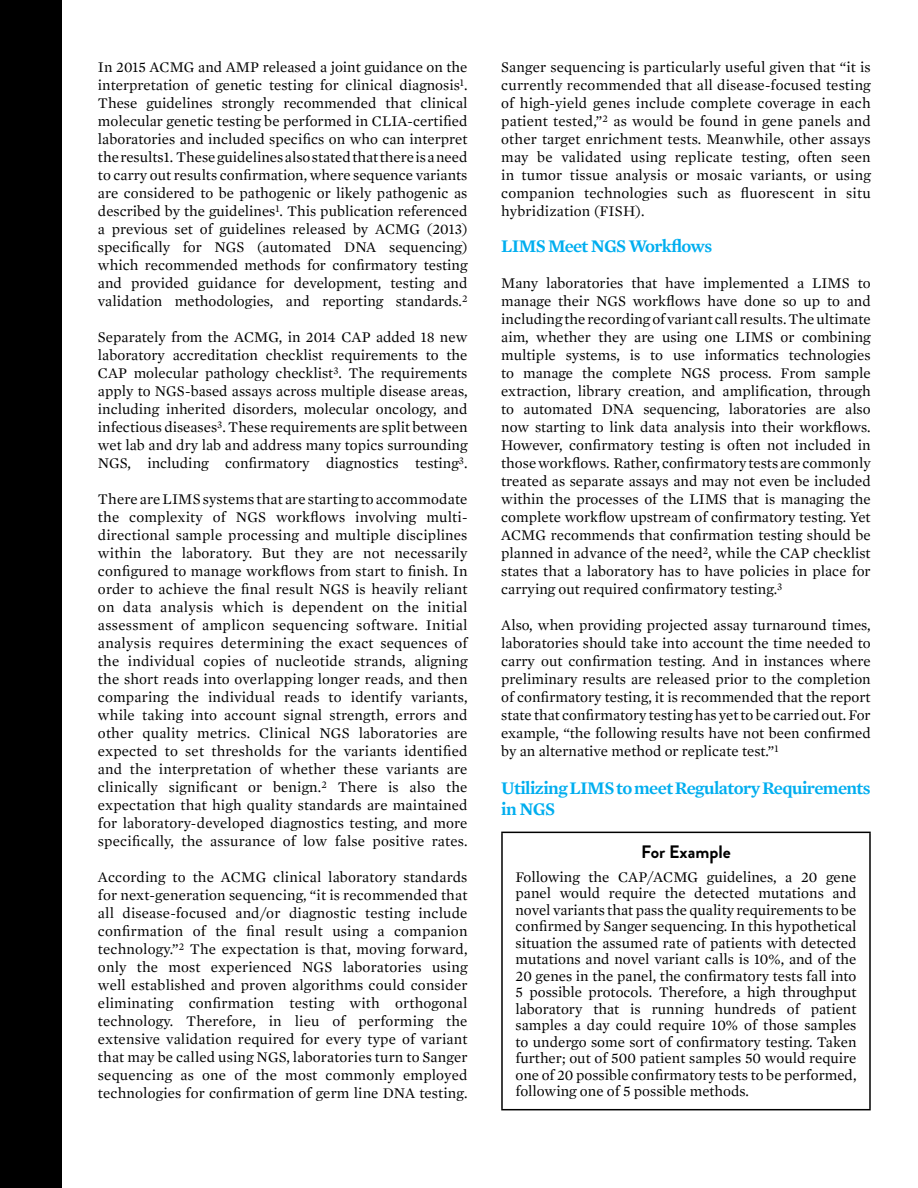
<style>
.page{position:relative;width:918px;height:1188px;background:#fff}
.page>*{position:absolute;margin:0;border:0;box-sizing:border-box;transform-origin:0 0}
.t1{font:600 18px/21px "Mercury Text G1";letter-spacing:-.03em;color:#00aeef}
.t2{font:700 18px "Brandon Grotesque";color:#000}
.t3{font:15px/18px "Mercury Text G1";color:#000;text-align:justify}
</style>
<div class="page">
<div style="left:0;top:0;width:62px;height:1188px;background:#000"></div>
<hr style="left:501px;top:832px;width:370px;height:1px;background:#000">
<hr style="left:501px;top:833px;width:2px;height:276px;background:#000">
<hr style="left:869px;top:833px;width:2px;height:276px;background:#000">
<hr style="left:501px;top:1109px;width:370px;height:1px;background:#000">
<p class="t3" style="left:98px;top:58px;width:371px">In 2015 ACMG and AMP released a joint guidance on the</p>
<p class="t3" style="left:98px;top:76px;width:371px">interpretation of genetic testing for clinical diagnosis<sup>1</sup>.<br>These guidelines strongly recommended that clinical</p>
<p class="t3" style="left:98px;top:112px;width:371px">molecular genetic testing be performed in CLIA-certified laboratories and included specifics on who can interpret the results1. These guidelines also stated that there is a need to carry out results confirmation, where sequence variants are considered to be pathogenic or likely pathogenic as described by the guidelines<sup>1</sup>. This publication referenced a previous set of guidelines released by ACMG (2013) specifically for NGS (automated DNA sequencing) which recommended methods for confirmatory testing</p>
<p class="t3" style="left:98px;top:274px;width:371px">and provided guidance for development, testing and validation methodologies, and reporting standards.<sup>2</sup></p>
<p class="t3" style="left:98px;top:328px;width:371px">Separately from the ACMG, in 2014 CAP added 18 new laboratory accreditation checklist requirements to the CAP molecular pathology checklist<sup>3</sup>. The requirements apply to NGS-based assays across multiple disease areas,</p>
<p class="t3" style="left:98px;top:400px;width:371px">including inherited disorders, molecular oncology, and infectious diseases<sup>3</sup>. These requirements are split between wet lab and dry lab and address many topics surrounding NGS, including confirmatory diagnostics testing<sup>3</sup>.</p>
<p class="t3" style="left:98px;top:490px;width:371px">There are LIMS systems that are starting to accommodate the complexity of NGS workflows involving multi-</p>
<p class="t3" style="left:98px;top:526px;width:371px">directional sample processing and multiple disciplines</p>
<p class="t3" style="left:98px;top:544px;width:371px">within the laboratory. But they are not necessarily configured to manage workflows from start to finish. In order to achieve the final result NGS is heavily reliant</p>
<p class="t3" style="left:98px;top:598px;width:371px">on data analysis which is dependent on the initial assessment of amplicon sequencing software. Initial analysis requires determining the exact sequences of the individual copies of nucleotide strands, aligning the short reads into overlapping longer reads, and then comparing the individual reads to identify variants, while taking into account signal strength, errors and</p>
<p class="t3" style="left:98px;top:724px;width:371px">other quality metrics. Clinical NGS laboratories are expected to set thresholds for the variants identified</p>
<p class="t3" style="left:98px;top:760px;width:371px">and the interpretation of whether these variants are clinically significant or benign.<sup>2</sup> There is also the expectation that high quality standards are maintained</p>
<p class="t3" style="left:98px;top:814px;width:371px">for laboratory-developed diagnostics testing, and more specifically, the assurance of low false positive rates.</p>
<p class="t3" style="left:98px;top:868px;width:371px">According to the ACMG clinical laboratory standards for next-generation sequencing, “it is recommended that all disease-focused and/or diagnostic testing include confirmation of the final result using a companion</p>
<p class="t3" style="left:98px;top:940px;width:371px">technology.”<sup>2</sup> The expectation is that, moving forward,</p>
<p class="t3" style="left:98px;top:958px;width:371px">only the most experienced NGS laboratories using well established and proven algorithms could consider eliminating confirmation testing with orthogonal</p>
<p class="t3" style="left:98px;top:1012px;width:371px">technology. Therefore, in lieu of performing the extensive validation required for every type of variant</p>
<p class="t3" style="left:98px;top:1048px;width:371px">that may be called using NGS, laboratories turn to Sanger</p>
<p class="t3" style="left:98px;top:1066px;width:371px">sequencing as one of the most commonly employed</p>
<p class="t3" style="left:98px;top:1084px;width:371px">technologies for confirmation of germ line DNA testing.</p>
<p class="t3" style="left:501px;top:58px;width:371px">Sanger sequencing is particularly useful given that “it is currently recommended that all disease-focused testing of high-yield genes include complete coverage in each patient tested,”<sup>2</sup> as would be found in gene panels and other target enrichment tests. Meanwhile, other assays</p>
<p class="t3" style="left:501px;top:148px;width:371px">may be validated using replicate testing, often seen</p>
<p class="t3" style="left:501px;top:166px;width:371px">in tumor tissue analysis or mosaic variants, or using</p>
<p class="t3" style="left:501px;top:184px;width:371px">companion technologies such as fluorescent in situ hybridization (FISH).</p>
<h4 class="t1" style="left:501px;top:235px;width:213px">LIMS Meet NGS Workflows</h4>
<p class="t3" style="left:501px;top:274px;width:371px">Many laboratories that have implemented a LIMS to manage their NGS workflows have done so up to and</p>
<p class="t3" style="left:501px;top:310px;width:371px">including the recording of variant call results. The ultimate</p>
<p class="t3" style="left:501px;top:328px;width:371px">aim, whether they are using one LIMS or combining</p>
<p class="t3" style="left:501px;top:346px;width:371px">multiple systems, is to use informatics technologies to manage the complete NGS process. From sample</p>
<p class="t3" style="left:501px;top:382px;width:371px">extraction, library creation, and amplification, through to automated DNA sequencing, laboratories are also now starting to link data analysis into their workflows.<br>However, confirmatory testing is often not included in those workflows. Rather, confirmatory tests are commonly treated as separate assays and may not even be included within the processes of the LIMS that is managing the complete workflow upstream of confirmatory testing. Yet ACMG recommends that confirmation testing should be planned in advance of the need<sup>2</sup>, while the CAP checklist states that a laboratory has to have policies in place for carrying out required confirmatory testing.<sup>3</sup></p>
<p class="t3" style="left:501px;top:616px;width:371px">Also, when providing projected assay turnaround times,</p>
<p class="t3" style="left:501px;top:634px;width:371px">laboratories should take into account the time needed to carry out confirmation testing. And in instances where</p>
<p class="t3" style="left:501px;top:670px;width:371px">preliminary results are released prior to the completion</p>
<p class="t3" style="left:501px;top:688px;width:371px">of confirmatory testing, it is recommended that the report state that confirmatory testing has yet to be carried out. For example, “the following results have not been confirmed by an alternative method or replicate test.”<sup>1</sup></p>
<p class="t1" style="left:501px;top:777px;width:371px">Utilizing LIMS to meet Regulatory Requirements in NGS</p>
<h4 class="t2" style="left:641px;top:840px;width:91px">For Example</h4>
<p class="t3" style="left:515px;top:868px;width:343px">Following the CAP/ACMG guidelines, a 20 gene</p>
<p class="t3" style="left:515px;top:884px;width:343px">panel would require the detected mutations and</p>
<p class="t3" style="left:515px;top:902px;width:343px;line-height:16.5px">novel variants that pass the quality requirements to be confirmed by Sanger sequencing. In this hypothetical</p>
<p class="t3" style="left:515px;top:934px;width:342px">situation the assumed rate of patients with detected</p>
<p class="t3" style="left:515px;top:951px;width:343px;line-height:16.5px">mutations and novel variant calls is 10%, and of the 20 genes in the panel, the confirmatory tests fall into 5 possible protocols. Therefore, a high throughput laboratory that is running hundreds of patient samples a day could require 10% of those samples to undergo some sort of confirmatory testing. Taken further; out of 500 patient samples 50 would require one of 20 possible confirmatory tests to be performed, following one of 5 possible methods.</p>
</div>
